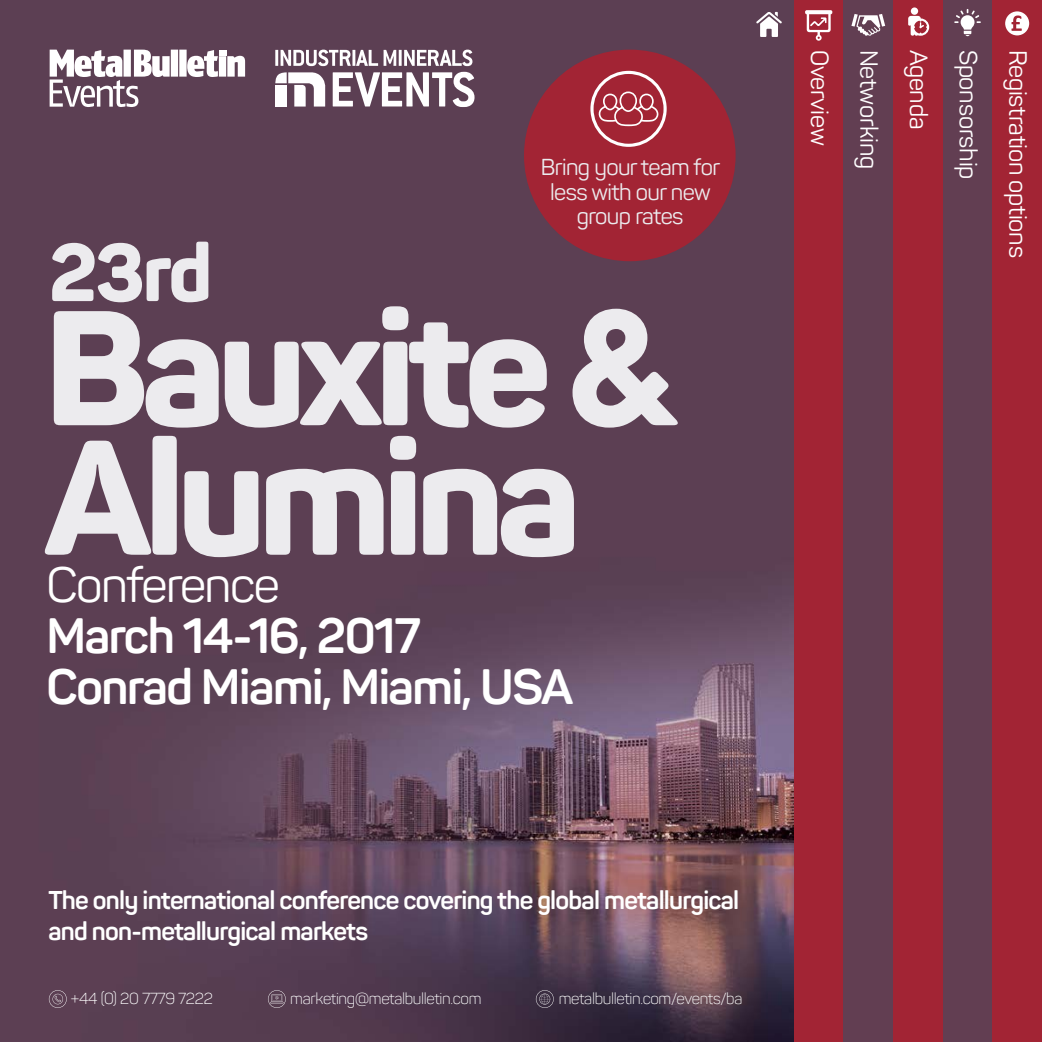
<style>
.page{position:relative;width:1042px;height:1042px;background:#fff}
.page>*{position:absolute;margin:0;border:0;box-sizing:border-box;transform-origin:0 0}
.t1{font:800 160.65px/129.5px "Panton";letter-spacing:-.05em;color:#ecebee}
.t2{font:800 80.33px "Panton";color:#ecebee}
.t3{font:700 49px/50.8px "Panton";letter-spacing:-.03em;color:#fff}
.t4{font:49px "Panton";letter-spacing:-.03em;color:#fff}
.t5{font:700 25.38px/30.4px "Panton";letter-spacing:-.03em;color:#fff}
.t6{font:24.5px "Panton";letter-spacing:-.01em;color:#fff}
.t7{font:22.75px/24.5px "Panton";letter-spacing:-.025em;color:#ecebee;text-align:center}
.t8{font:300 15.75px "Panton";letter-spacing:-.02em;color:#fff}
</style>
<div class="page">
<img style="left:0;top:0;width:794px;height:1042px">
<svg style="left:50px;top:50px;width:195px;height:57px"></svg>
<svg style="left:333px;top:72px;width:141px;height:35px"></svg>
<hr style="left:275px;top:50px;width:3px;height:16px;background:#fff">
<svg style="left:280px;top:50px;width:116px;height:16px"></svg>
<hr style="left:399px;top:50px;width:3px;height:16px;background:#fff">
<svg style="left:404px;top:50px;width:68px;height:16px"></svg>
<svg style="left:275px;top:72px;width:51px;height:35px"></svg>
<svg style="left:49px;top:990px;width:18px;height:18px"></svg>
<svg style="left:268px;top:990px;width:18px;height:18px"></svg>
<svg style="left:536px;top:990px;width:18px;height:18px"></svg>
<svg style="left:756px;top:12px;width:26px;height:25px"></svg>
<div style="left:524px;top:50px;width:211px;height:211px;background:#a22434;border-radius:50%"></div>
<svg style="left:590px;top:71px;width:77px;height:76px"></svg>
<div style="left:794px;top:0;width:49px;height:1042px;background:#a22434"></div>
<svg style="left:805px;top:10px;width:27px;height:31px"></svg>
<div style="left:843px;top:0;width:50px;height:1042px;background:#623e52"></div>
<svg style="left:851px;top:14px;width:34px;height:22px"></svg>
<div style="left:893px;top:0;width:50px;height:1042px;background:#a22434"></div>
<div style="left:911px;top:7px;width:7px;height:8px;background:#fff;border-radius:50%"></div>
<svg style="left:908px;top:16px;width:21px;height:20px"></svg>
<div style="left:943px;top:0;width:49px;height:1042px;background:#623e52"></div>
<svg style="left:954px;top:9px;width:27px;height:27px"></svg>
<div style="left:992px;top:0;width:50px;height:1042px;background:#a22434"></div>
<svg style="left:1005px;top:11px;width:24px;height:24px"></svg>
<h2 class="t2" style="left:49px;top:222px;width:165px">23rd</h2>
<p class="t7" style="left:541px;top:155px;width:181px">Bring your team for less with our new group rates</p>
<h1 class="t1" style="left:44px;top:302px;width:636px">Bauxite &amp;<br>Alumina</h1>
<h3 class="t4" style="left:46px;top:555px;width:235px">Conference</h3>
<h3 class="t3" style="left:46px;top:610px;width:528px">March 14-16, 2017<br>Conrad Miami, Miami, USA</h3>
<p class="t6" style="left:834px;top:50px;width:97px;rotate:90deg">Overview</p>
<p class="t6" style="left:884px;top:50px;width:121px;rotate:90deg">Networking</p>
<p class="t6" style="left:934px;top:50px;width:81px;rotate:90deg">Agenda</p>
<p class="t6" style="left:983px;top:50px;width:131px;rotate:90deg">Sponsorship</p>
<p class="t6" style="left:1033px;top:50px;width:210px;rotate:90deg">Registration options</p>
<p class="t5" style="left:48px;top:885px;width:692px">The only international conference covering the global metallurgical and non-metallurgical markets</p>
<p class="t8" style="left:70px;top:988px;width:144px">+44 (0) 20 7779 7222</p>
<p class="t8" style="left:290px;top:988px;width:193px">marketing@metalbulletin.com</p>
<p class="t8" style="left:559px;top:988px;width:185px">metalbulletin.com/events/ba</p>
</div>
